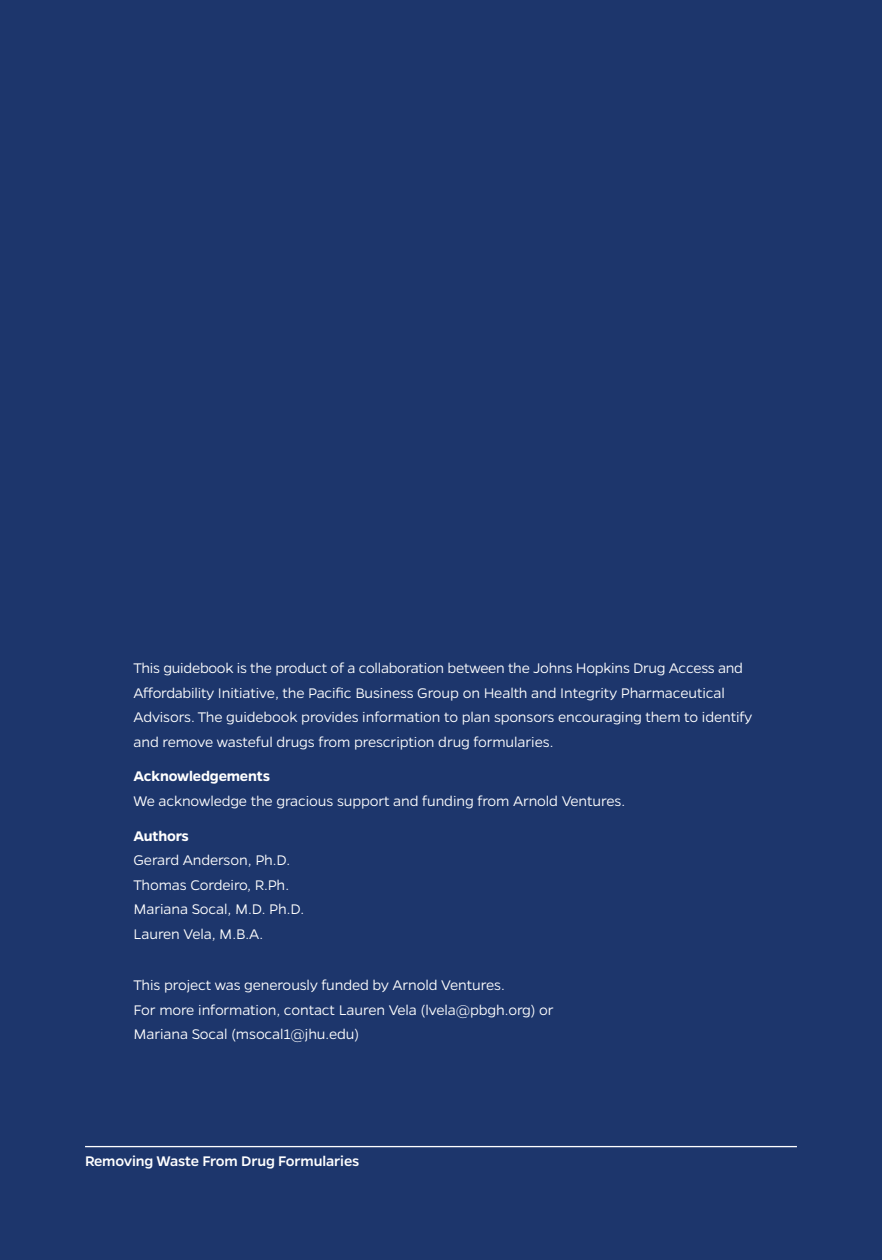
<style>
.page{position:relative;width:882px;height:1260px;background:#1d366c}
.page>*{position:absolute;margin:0;border:0;box-sizing:border-box;transform-origin:0 0}
.t1{font:300 15.75px/24.5px "Gentona";letter-spacing:-.01em;color:#fff}
.t2{font:500 15.75px "Gentona";letter-spacing:-.01em;color:#fff}
.t3{font:600 15.75px "Gentona";letter-spacing:-.01em;color:#fff}
</style>
<div class="page">
<hr style="left:85px;top:1146px;width:712px;height:1px;background:#fff">
<p class="t1" style="left:134px;top:656px;width:620px">This guidebook is the product of a collaboration between the Johns Hopkins Drug Access and Affordability Initiative, the Pacific Business Group on Health and Integrity Pharmaceutical Advisors. The guidebook provides information to plan sponsors encouraging them to identify and remove wasteful drugs from prescription drug formularies.</p>
<p class="t3" style="left:134px;top:767px;width:138px">Acknowledgements</p>
<p class="t1" style="left:134px;top:789px;width:493px">We acknowledge the gracious support and funding from Arnold Ventures.</p>
<p class="t3" style="left:134px;top:827px;width:57px">Authors</p>
<p class="t1" style="left:134px;top:848px;width:172px">Gerard Anderson, Ph.D.<br>Thomas Cordeiro, R.Ph.<br>Mariana Socal, M.D. Ph.D.<br>Lauren Vela, M.B.A.</p>
<p class="t1" style="left:134px;top:973px;width:422px">This project was generously funded by Arnold Ventures.<br>For more information, contact Lauren Vela (lvela@pbgh.org) or<br>Mariana Socal (msocal1@jhu.edu)</p>
<p class="t2" style="left:85px;top:1152px;width:276px">Removing Waste From Drug Formularies</p>
</div>
